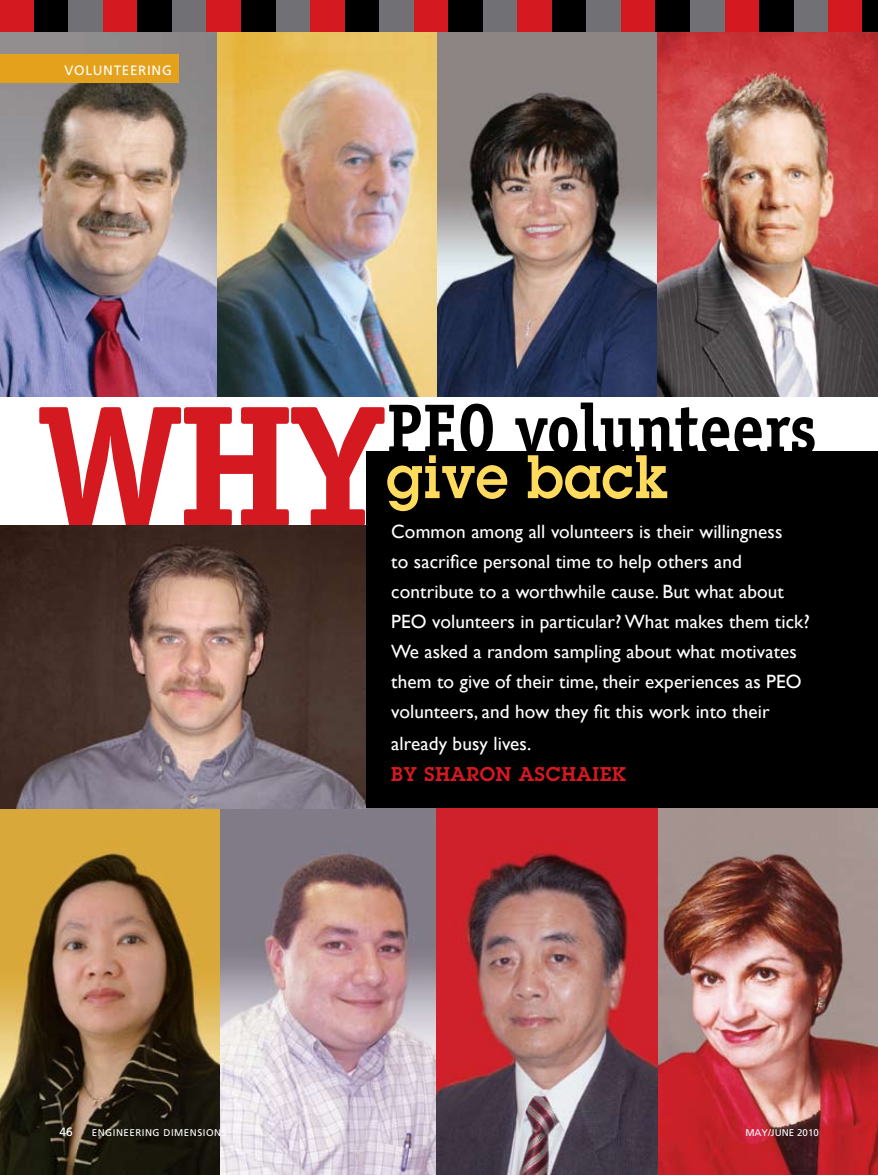
<style>
.page{position:relative;width:878px;height:1175px;background:#fff}
.page>*{position:absolute;margin:0;border:0;box-sizing:border-box;transform-origin:0 0}
.t1{font:700 173.25px "Officina Serif";color:#d51920}
.t2{font:700 70.5px "Officina Serif";color:#000;scale:.92 1}
.t3{font:600 60px "Lubalin Graph";color:#ffdb5d;scale:.92 1}
.t4{font:600 19.5px "Lubalin Graph";letter-spacing:.04em;color:#d51920}
.t5{font:19.2px/30.2px "Gill Sans";letter-spacing:.005em;color:#fff}
.t6{font:13.5px "Frutiger";letter-spacing:.05em;color:#fff}
.t7{font:12px "Frutiger";color:#fff}
.t8{font:9.75px "Frutiger";color:#fff}
</style>
<div class="page">
<img style="left:0;top:32px;width:217px;height:364px">
<img style="left:219px;top:808px;width:659px;height:366px">
<div style="left:0;top:54px;width:178px;height:29px;background:#e4a11b"></div>
<img style="left:217px;top:32px;width:440px;height:364px">
<img style="left:0;top:808px;width:219px;height:366px">
<img style="left:657px;top:32px;width:221px;height:364px">
<div style="left:0;top:0;width:34px;height:32px;background:#d51920"></div>
<div style="left:34px;top:0;width:35px;height:32px;background:#000"></div>
<div style="left:69px;top:0;width:34px;height:32px;background:#717074"></div>
<div style="left:103px;top:0;width:35px;height:32px;background:#d51920"></div>
<div style="left:138px;top:0;width:34px;height:32px;background:#000"></div>
<div style="left:172px;top:0;width:35px;height:32px;background:#717074"></div>
<div style="left:207px;top:0;width:34px;height:32px;background:#d51920"></div>
<div style="left:241px;top:0;width:35px;height:32px;background:#000"></div>
<div style="left:276px;top:0;width:34px;height:32px;background:#717074"></div>
<div style="left:310px;top:0;width:35px;height:32px;background:#d51920"></div>
<div style="left:345px;top:0;width:34px;height:32px;background:#000"></div>
<div style="left:379px;top:0;width:35px;height:32px;background:#717074"></div>
<div style="left:414px;top:0;width:34px;height:32px;background:#d51920"></div>
<div style="left:448px;top:0;width:35px;height:32px;background:#000"></div>
<div style="left:483px;top:0;width:34px;height:32px;background:#717074"></div>
<div style="left:517px;top:0;width:35px;height:32px;background:#d51920"></div>
<div style="left:552px;top:0;width:34px;height:32px;background:#000"></div>
<div style="left:586px;top:0;width:35px;height:32px;background:#717074"></div>
<div style="left:621px;top:0;width:34px;height:32px;background:#d51920"></div>
<div style="left:655px;top:0;width:35px;height:32px;background:#000"></div>
<div style="left:690px;top:0;width:34px;height:32px;background:#717074"></div>
<div style="left:724px;top:0;width:35px;height:32px;background:#d51920"></div>
<div style="left:759px;top:0;width:34px;height:32px;background:#000"></div>
<div style="left:793px;top:0;width:35px;height:32px;background:#717074"></div>
<div style="left:828px;top:0;width:34px;height:32px;background:#d51920"></div>
<div style="left:862px;top:0;width:16px;height:32px;background:#000"></div>
<img style="left:0;top:525px;width:367px;height:283px">
<div style="left:367px;top:451px;width:511px;height:357px;background:#000"></div>
<p class="t6" style="left:65px;top:62px;width:109px">VOLUNTEERING</p>
<h2 class="t2" style="left:386px;top:385px;width:469px">PEO volunteers</h2>
<h3 class="t3" style="left:386px;top:437px;width:307px">GIVE BACK</h3>
<h1 class="t1" style="left:36px;top:359px;width:350px">WHY</h1>
<p class="t5" style="left:391px;top:516px;width:420px">Common among all volunteers is their willingness<br>to sacrifice personal time to help others and contribute to a worthwhile cause. But what about PEO volunteers in particular? What makes them tick?<br>We asked a random sampling about what motivates them to give of their time, their experiences as PEO volunteers, and how they fit this work into their already busy lives.</p>
<p class="t4" style="left:391px;top:761px;width:236px">BY SHARON ASCHAIEK</p>
<p class="t7" style="left:59px;top:1124px;width:15px">46</p>
<p class="t8" style="left:92px;top:1126px;width:7px">ENGINEERING</p>
<p class="t8" style="left:163px;top:1126px;width:46px">DIMENSION</p>
<p class="t8" style="left:745px;top:1126px;width:75px">MAY/JUNE 2010</p>
</div>
